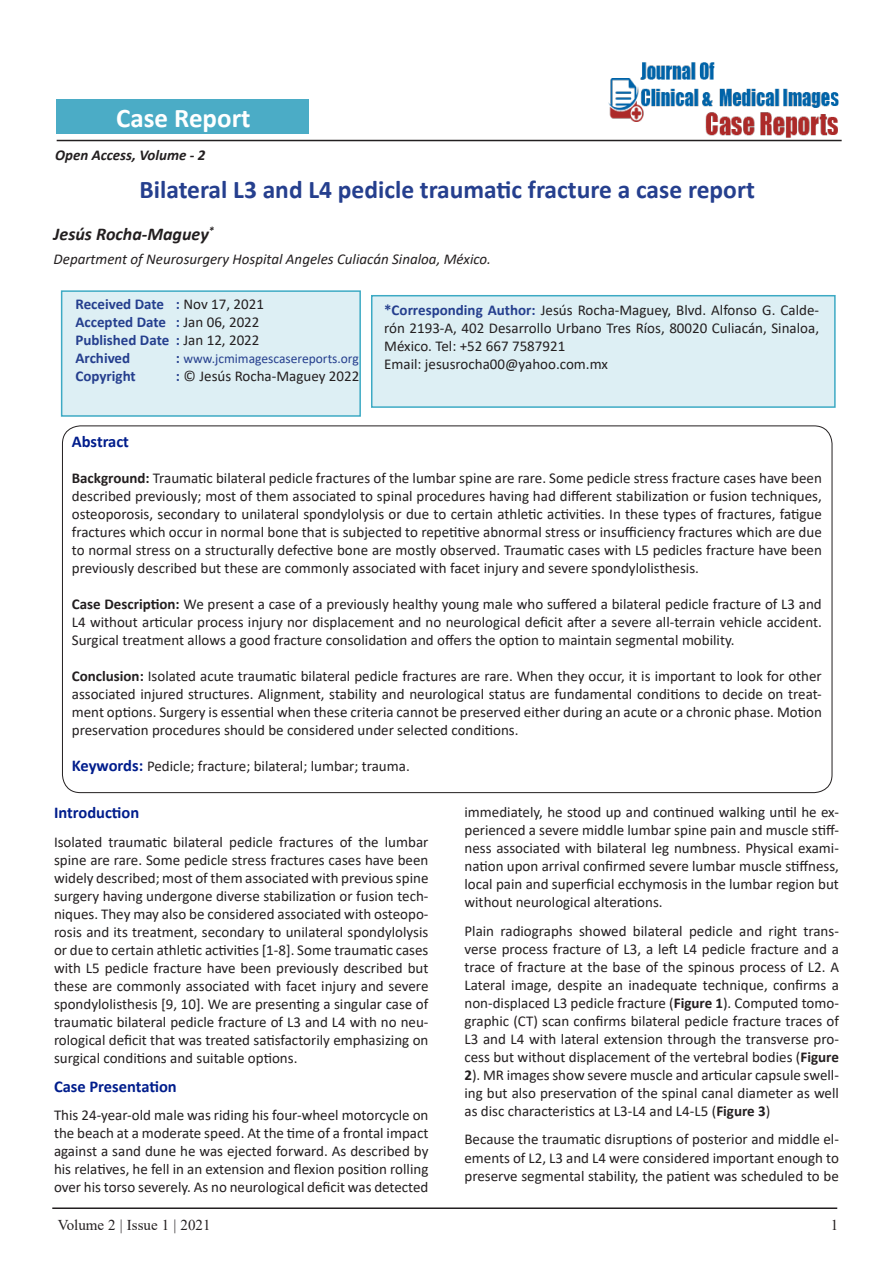
<style>
.page{position:relative;width:893px;height:1263px;background:#fff}
.page>*{position:absolute;margin:0;border:0;box-sizing:border-box;transform-origin:0 0}
.t1{font:700 27px "Calibri";color:#fff}
.Tittle{font:700 25.5px "Calibri";color:#253f8e}
.Paragraph_Style_1{font:italic 700 18px "Calibri";color:#231f20}
.side_heading_new{font:700 16.5px "Calibri";color:#001d8c}
.side_heading_new-2{font:15px/18px "Calibri";color:#231f20;text-align:justify}
.Paragraph_Style_1-2{font:15px/18px "Calibri";color:#231f20;text-align:justify}
.Paragraph_Style_1-3{font:700 15px/18px "Calibri";color:#253f8e}
.Paragraph_Style_1-4{font:italic 15px "Calibri";color:#231f20}
.t2{font:15px "Times New Roman";color:#231f20}
.t3{font:italic 700 15px "Calibri";color:#231f20}
.Paragraph_Style_1-5{font:13.5px "Calibri";color:#253f8e}
.s1{font-weight:400;color:#231f20}
.s2{font-weight:700;font-size:15px}
.s3{font-weight:700;color:#253f8e}
.s4{font-weight:700}
.s5{font-weight:700;font-size:16.5px;color:#001d8c}
</style>
<div class="page">
<hr style="left:57px;top:140px;width:785px;height:1px;background:#231f20">
<hr style="left:52px;top:1207px;width:785px;height:2px;background:#231f20">
<div style="left:57px;top:100px;width:252px;height:34px;background:#4bacc6"></div>
<div style="left:371px;top:295px;width:465px;height:113px;background:#ddeff4;border:2px solid #3daac4"></div>
<div style="left:61px;top:290px;width:300px;height:127px;background:#ddeff4;border:2px solid #3daac4"></div>
<img style="left:606px;top:62px;width:234px;height:80px">
<p class="t1" style="left:116px;top:99px;width:136px">Case Report</p>
<p class="t3" style="left:55px;top:144px;width:152px">Open Access, Volume - 2</p>
<p class="Tittle" style="left:140px;top:172px;width:617px">Bilateral L3 and L4 pedicle traumatic fracture a case report</p>
<p class="Paragraph_Style_1" style="left:54px;top:221px;width:162px">Jesús Rocha-Maguey<sup>*</sup></p>
<p class="Paragraph_Style_1-4" style="left:54px;top:248px;width:439px">Department of Neurosurgery Hospital Angeles Culiacán Sinaloa, México.</p>
<p class="Paragraph_Style_1-3" style="left:75px;top:295px;width:190px">Received Date : <span class="s1">Nov 17, 2021<br></span>Accepted Date : <span class="s1">Jan 06, 2022<br></span>Published Date : <span class="s1">Jan 12, 2022<br></span>Archived</p>
<p class="Paragraph_Style_1-5" style="left:176px;top:349px;width:184px"><span class="s2">:</span> www.jcmimagescasereports.org</p>
<p class="Paragraph_Style_1-3" style="left:75px;top:367px;width:62px">Copyright</p>
<p class="Paragraph_Style_1-2" style="left:176px;top:367px;width:185px"><span class="s3">:</span> © Jesús Rocha-Maguey 2022</p>
<p class="Paragraph_Style_1-2" style="left:384px;top:301px;width:436px"><span class="s3">*Corresponding Author:</span> Jesús Rocha-Maguey, Blvd. Alfonso G. Calde&shy;rón 2193-A, 402 Desarrollo Urbano Tres Ríos, 80020 Culiacán, Sinaloa, México. Tel: +52 667 7587921</p>
<p class="Paragraph_Style_1-2" style="left:384px;top:355px;width:225px">Email: jesusrocha00@yahoo.com.mx</p>
<p class="side_heading_new" style="left:72px;top:430px;width:59px">Abstract</p>
<p class="Paragraph_Style_1-2" style="left:72px;top:469px;width:752px"><span class="s4">Background:</span> Traumatic bilateral pedicle fractures of the lumbar spine are rare. Some pedicle stress fracture cases have been described previously; most of them associated to spinal procedures having had different stabilization or fusion techniques, osteoporosis, secondary to unilateral spondylolysis or due to certain athletic activities. In these types of fractures, fatigue fractures which occur in normal bone that is subjected to repetitive abnormal stress or insufficiency fractures which are due to normal stress on a structurally defective bone are mostly observed. Traumatic cases with L5 pedicles fracture have been previously described but these are commonly associated with facet injury and severe spondylolisthesis.</p>
<p class="Paragraph_Style_1-2" style="left:72px;top:595px;width:751px"><span class="s4">Case Description:</span> We present a case of a previously healthy young male who suffered a bilateral pedicle fracture of L3 and L4 without articular process injury nor displacement and no neurological deficit after a severe all-terrain vehicle accident.<br>Surgical treatment allows a good fracture consolidation and offers the option to maintain segmental mobility.</p>
<p class="Paragraph_Style_1-2" style="left:72px;top:667px;width:751px"><span class="s4">Conclusion:</span> Isolated acute traumatic bilateral pedicle fractures are rare. When they occur, it is important to look for other associated injured structures. Alignment, stability and neurological status are fundamental conditions to decide on treat&shy;ment options. Surgery is essential when these criteria cannot be preserved either during an acute or a chronic phase. Motion preservation procedures should be considered under selected conditions.</p>
<p class="side_heading_new-2" style="left:72px;top:757px;width:339px"><span class="s5">Keywords:</span> Pedicle; fracture; bilateral; lumbar; trauma.</p>
<p class="side_heading_new" style="left:54px;top:801px;width:87px">Introduction</p>
<p class="side_heading_new-2" style="left:54px;top:832px;width:376px">Isolated traumatic bilateral pedicle fractures of the lumbar spine are rare. Some pedicle stress fractures cases have been widely described; most of them associated with previous spine surgery having undergone diverse stabilization or fusion tech&shy;niques. They may also be considered associated with osteopo&shy;rosis and its treatment, secondary to unilateral spondylolysis or due to certain athletic activities [1-8]. Some traumatic cases with L5 pedicle fracture have been previously described but these are commonly associated with facet injury and severe spondylolisthesis [9, 10]. We are presenting a singular case of traumatic bilateral pedicle fracture of L3 and L4 with no neu&shy;rological deficit that was treated satisfactorily emphasizing on surgical conditions and suitable options.</p>
<p class="side_heading_new" style="left:54px;top:1074px;width:124px">Case Presentation</p>
<p class="side_heading_new-2" style="left:54px;top:1106px;width:376px">This 24-year-old male was riding his four-wheel motorcycle on the beach at a moderate speed. At the time of a frontal impact against a sand dune he was ejected forward. As described by his relatives, he fell in an extension and flexion position rolling over his torso severely. As no neurological deficit was detected</p>
<p class="side_heading_new-2" style="left:464px;top:802px;width:376px">immediately, he stood up and continued walking until he ex&shy;perienced a severe middle lumbar spine pain and muscle stiff&shy;ness associated with bilateral leg numbness. Physical exami&shy;nation upon arrival confirmed severe lumbar muscle stiffness, local pain and superficial ecchymosis in the lumbar region but without neurological alterations.</p>
<p class="side_heading_new-2" style="left:464px;top:921px;width:376px">Plain radiographs showed bilateral pedicle and right trans&shy;verse process fracture of L3, a left L4 pedicle fracture and a trace of fracture at the base of the spinous process of L2. A Lateral image, despite an inadequate technique, confirms a non-displaced L3 pedicle fracture (<span class="s4">Figure 1</span>). Computed tomo&shy;graphic (CT) scan confirms bilateral pedicle fracture traces of L3 and L4 with lateral extension through the transverse pro&shy;cess but without displacement of the vertebral bodies (<span class="s4">Figure 2</span>). MR images show severe muscle and articular capsule swell&shy;ing but also preservation of the spinal canal diameter as well as disc characteristics at L3-L4 and L4-L5 (<span class="s4">Figure 3</span>)</p>
<p class="side_heading_new-2" style="left:464px;top:1130px;width:376px">Because the traumatic disruptions of posterior and middle el&shy;ements of L2, L3 and L4 were considered important enough to preserve segmental stability, the patient was scheduled to be</p>
<p class="t2" style="left:58px;top:1214px;width:154px">Volume 2 | Issue 1 | 2021</p>
<p class="t2" style="left:831px;top:1214px;width:9px">1</p>
</div>
